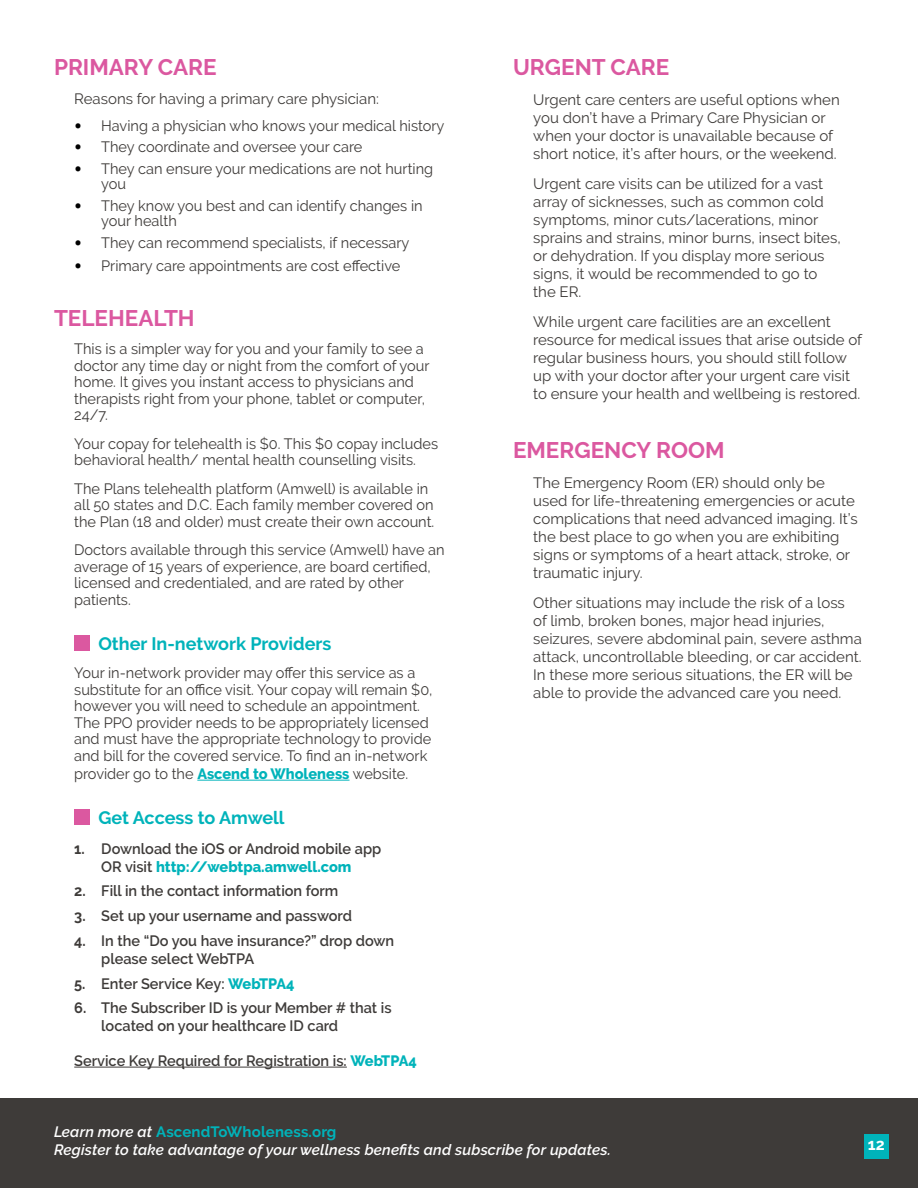
<style>
.page{position:relative;width:918px;height:1188px;background:#fff}
.page>*{position:absolute;margin:0;border:0;box-sizing:border-box;transform-origin:0 0}
.t1{font:700 22.5px "Raleway";color:#db58a0}
.t2{font:700 18px "Raleway";color:#00b3ba}
.t3{font:700 16.05px "Raleway";color:#fff}
.t4{font:15px/18px "Raleway";color:#3e3b39}
.t5{font:600 15px/18px "Raleway";color:#3e3b39}
.t6{font:italic 600 15px/18px "Raleway";letter-spacing:.01em;color:#fff}
.s1{font-family:"Calibri";font-size:16.5px;color:#000}
.s2{font-weight:800;color:#00b3ba}
.s3{font-weight:700}
.s4{font-weight:700;font-style:normal;color:#00b3ba}
</style>
<div class="page">
<div style="left:0;top:1098px;width:918px;height:90px;background:#3e3b39"></div>
<div style="left:864px;top:1134px;width:25px;height:25px;background:#00b3ba"></div>
<hr style="left:197px;top:780px;width:153px;height:1px;background:#00b3ba">
<hr style="left:74px;top:1067px;width:273px;height:1px;background:#3e3b39">
<div style="left:74px;top:635px;width:16px;height:16px;background:#db58a0"></div>
<div style="left:74px;top:809px;width:16px;height:16px;background:#db58a0"></div>
<h1 class="t1" style="left:54px;top:54px;width:164px">PRIMARY CARE</h1>
<p class="t4" style="left:74px;top:89px;width:306px">Reasons for having a primary care physician:</p>
<p class="t4" style="left:74px;top:116px;width:372px"><span class="s1">•</span> Having a physician who knows your medical history</p>
<p class="t4" style="left:74px;top:138px;width:290px"><span class="s1">•</span> They coordinate and oversee your care</p>
<p class="t4" style="left:101px;top:161px;width:333px;line-height:15px;text-indent:-27px"><span class="s1">•</span> They can ensure your medications are not hurting you</p>
<p class="t4" style="left:101px;top:198px;width:323px;line-height:15px;text-indent:-27px"><span class="s1">•</span> They know you best and can identify changes in your health</p>
<p class="t4" style="left:74px;top:233px;width:337px"><span class="s1">•</span> They can recommend specialists, if necessary</p>
<p class="t4" style="left:74px;top:257px;width:328px"><span class="s1">•</span> Primary care appointments are cost effective</p>
<h1 class="t1" style="left:54px;top:305px;width:142px">TELEHEALTH</h1>
<p class="t4" style="left:74px;top:341px;width:357px;line-height:16.5px">This is a simpler way for you and your family to see a doctor any time day or night from the comfort of your home. It gives you instant access to physicians and therapists right from your phone, tablet or computer, 24/7.</p>
<p class="t4" style="left:74px;top:435px;width:365px;line-height:16.5px">Your copay for telehealth is $0. This $0 copay includes behavioral health/ mental health counselling visits.</p>
<p class="t4" style="left:74px;top:480px;width:362px;line-height:16.5px">The Plans telehealth platform (Amwell) is available in all 50 states and D.C. Each family member covered on the Plan (18 and older) must create their own account.</p>
<p class="t4" style="left:74px;top:542px;width:372px;line-height:16.5px">Doctors available through this service (Amwell) have an average of 15 years of experience, are board certified, licensed and credentialed, and are rated by other patients.</p>
<p class="t2" style="left:98px;top:633px;width:235px">Other In-network Providers</p>
<p class="t4" style="left:74px;top:665px;width:360px;line-height:16.5px">Your in-network provider may offer this service as a substitute for an office visit. Your copay will remain $0, however you will need to schedule an appointment.<br>The PPO provider needs to be appropriately licensed and must have the appropriate technology to provide and bill for the covered service. To find an in-network</p>
<p class="t4" style="left:74px;top:764px;width:335px">provider go to the <span class="s2">Ascend to Wholeness</span> website.</p>
<p class="t2" style="left:98px;top:807px;width:188px">Get Access to Amwell</p>
<p class="t5" style="left:74px;top:839px;width:309px;text-align:center"><span class="s3">1.</span> Download the iOS or Android mobile app<br>OR visit <span class="s2">http://webtpa.amwell.com</span></p>
<p class="t5" style="left:74px;top:882px;width:266px"><span class="s3">2.</span> Fill in the contact information form</p>
<p class="t5" style="left:74px;top:907px;width:279px"><span class="s3">3.</span> Set up your username and password</p>
<p class="t5" style="left:101px;top:932px;width:295px;text-indent:-27px"><span class="s3">4.</span> In the “Do you have insurance?” drop down please select WebTPA</p>
<p class="t5" style="left:74px;top:974px;width:222px"><span class="s3">5.</span> Enter Service Key: <span class="s2">WebTPA4</span></p>
<p class="t5" style="left:101px;top:999px;width:292px;text-indent:-27px"><span class="s3">6.</span> The Subscriber ID is your Member # that is located on your healthcare ID card</p>
<p class="t5" style="left:74px;top:1051px;width:344px">Service Key Required for Registration is: <span class="s2">WebTPA4</span></p>
<h1 class="t1" style="left:513px;top:54px;width:158px">URGENT CARE</h1>
<p class="t4" style="left:533px;top:91px;width:308px">Urgent care centers are useful options when you don’t have a Primary Care Physician or when your doctor is unavailable because of short notice, it’s after hours, or the weekend.</p>
<p class="t4" style="left:533px;top:175px;width:309px">Urgent care visits can be utilized for a vast array of sicknesses, such as common cold symptoms, minor cuts/lacerations, minor sprains and strains, minor burns, insect bites, or dehydration. If you display more serious signs, it would be recommended to go to the ER.</p>
<p class="t4" style="left:533px;top:313px;width:330px">While urgent care facilities are an excellent resource for medical issues that arise outside of regular business hours, you should still follow up with your doctor after your urgent care visit to ensure your health and wellbeing is restored.</p>
<h1 class="t1" style="left:513px;top:437px;width:213px">EMERGENCY ROOM</h1>
<p class="t4" style="left:533px;top:473px;width:326px">The Emergency Room (ER) should only be used for life-threatening emergencies or acute complications that need advanced imaging. It’s the best place to go when you are exhibiting signs or symptoms of a heart attack, stroke, or traumatic injury.</p>
<p class="t4" style="left:533px;top:593px;width:330px">Other situations may include the risk of a loss of limb, broken bones, major head injuries, seizures, severe abdominal pain, severe asthma attack, uncontrollable bleeding, or car accident.<br>In these more serious situations, the ER will be able to provide the advanced care you need.</p>
<p class="t6" style="left:54px;top:1122px;width:559px">Learn more at <span class="s4">AscendToWholeness.org<br></span>Register to take advantage of your wellness benefits and subscribe for updates.</p>
<p class="t3" style="left:868px;top:1135px;width:18px">12</p>
</div>
